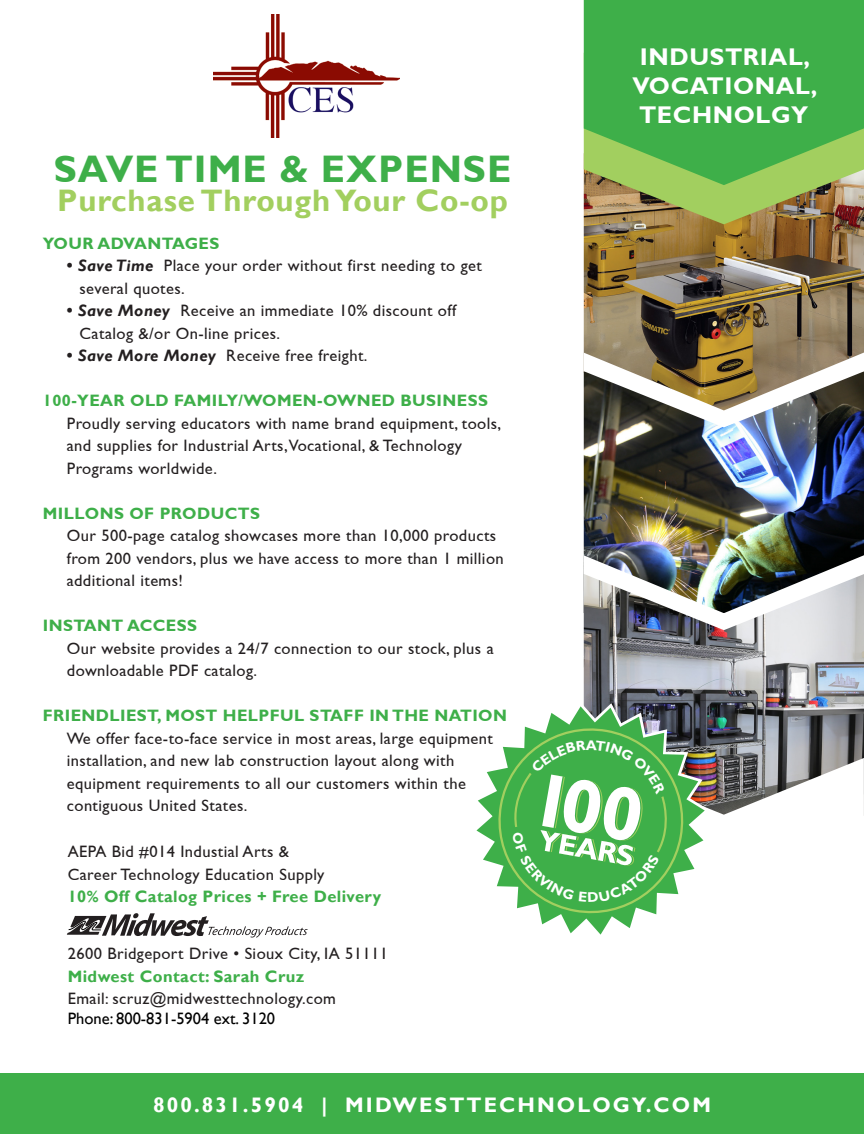
<style>
.page{position:relative;width:864px;height:1134px;background:#fff}
.page>*{position:absolute;margin:0;border:0;box-sizing:border-box;transform-origin:0 0}
.t1{font:700 38.4px "Gill Sans";letter-spacing:.025em;color:#3eaf49}
.t2{font:700 31.05px "Gill Sans";letter-spacing:.025em;color:#a2cf5f}
.t3{font:700 24.15px "Gill Sans";letter-spacing:.025em;color:#fff}
.t4{font:700 21px "Gill Sans";letter-spacing:.1em;color:#fff}
.t5{font:16.5px/22.5px "Gill Sans";letter-spacing:.025em;color:#231f20}
.t6{font:700 16.5px "Gill Sans";letter-spacing:.025em;color:#3eaf49}
.t7{font:700 16.5px "Gill Sans";letter-spacing:.025em;color:#3eaf49}
.t8{font:16.5px "Gill Sans";color:#000}
.s1{font-weight:700}
.s2{font-weight:700;font-style:italic}
.s3{font-weight:700;color:#3eaf49}
</style>
<div class="page">
<img style="left:584px;top:224px;width:280px;height:129px">
<img style="left:584px;top:427px;width:280px;height:128px">
<img style="left:584px;top:630px;width:280px;height:110px">
<div style="left:0;top:1074px;width:864px;height:60px;background:#3eaf49"></div>
<img style="left:584px;top:185px;width:280px;height:39px">
<svg style="left:584px;top:0;width:280px;height:185px;background:#4db34c"></svg>
<img style="left:584px;top:555px;width:280px;height:75px">
<svg style="left:584px;top:353px;width:280px;height:74px"></svg>
<svg style="left:583px;top:702px;width:126px;height:38px"></svg>
<svg style="left:476px;top:706px;width:229px;height:229px"></svg>
<svg style="left:491px;top:721px;width:200px;height:200px;fill:#40af4a"></svg>
<svg style="left:67px;top:913px;width:241px;height:25px"></svg>
<img style="left:214px;top:14px;width:185px;height:124px">
<svg style="left:510px;top:740px;width:354px;height:162px"></svg>
<p class="t1" style="left:54px;top:147px;width:459px">SAVE TIME &amp; EXPENSE</p>
<p class="t2" style="left:57px;top:182px;width:452px">Purchase Through Your Co-op</p>
<p class="t6" style="left:43px;top:234px;width:178px">YOUR ADVANTAGES</p>
<p class="t5" style="left:80px;top:255px;width:404px;text-indent:-13px"><span class="s1">•</span> <span class="s2">Save Time</span> Place your order without first needing to get several quotes.</p>
<p class="t5" style="left:67px;top:300px;width:391px"><span class="s1">•</span> <span class="s2">Save Money</span> Receive an immediate 10% discount off</p>
<p class="t5" style="left:80px;top:322px;width:202px">Catalog &amp;/or On-line prices.</p>
<p class="t5" style="left:67px;top:345px;width:302px"><span class="s1">•</span> <span class="s2">Save More Money</span> Receive free freight.</p>
<p class="t6" style="left:43px;top:391px;width:447px">100-YEAR OLD FAMILY/WOMEN-OWNED BUSINESS</p>
<p class="t5" style="left:67px;top:412px;width:436px">Proudly serving educators with name brand equipment, tools, and supplies for Industrial Arts, Vocational, &amp; Technology</p>
<p class="t5" style="left:67px;top:457px;width:152px">Programs worldwide.</p>
<p class="t6" style="left:43px;top:504px;width:219px">MILLONS OF PRODUCTS</p>
<p class="t5" style="left:67px;top:525px;width:438px">Our 500-page catalog showcases more than 10,000 products from 200 vendors, plus we have access to more than 1 million</p>
<p class="t5" style="left:67px;top:570px;width:118px">additional items!</p>
<p class="t6" style="left:43px;top:616px;width:156px">INSTANT ACCESS</p>
<p class="t5" style="left:67px;top:637px;width:428px">Our website provides a 24/7 connection to our stock, plus a downloadable PDF catalog.</p>
<p class="t5" style="left:67px;top:705px;width:442px;text-indent:-24px"><span class="s3">FRIENDLIEST, MOST HELPFUL STAFF IN THE NATION<br></span>We offer face-to-face service in most areas, large equipment installation, and new lab construction layout along with</p>
<p class="t5" style="left:67px;top:772px;width:401px">equipment requirements to all our customers within the</p>
<p class="t5" style="left:67px;top:795px;width:182px">contiguous United States.</p>
<p class="t5" style="left:68px;top:840px;width:223px">AEPA Bid #014 Industial Arts &amp;</p>
<p class="t5" style="left:68px;top:863px;width:258px">Career Technology Education Supply</p>
<p class="t7" style="left:68px;top:887px;width:315px">10% Off Catalog Prices + Free Delivery</p>
<p class="t5" style="left:68px;top:942px;width:322px">2600 Bridgeport Drive • Sioux City, IA 51111</p>
<p class="t7" style="left:68px;top:966px;width:238px">Midwest Contact: Sarah Cruz</p>
<p class="t5" style="left:68px;top:987px;width:270px">Email: scruz@midwesttechnology.com</p>
<p class="t8" style="left:68px;top:1009px;width:209px">Phone: 800-831-5904 ext. 3120</p>
<p class="t3" style="left:640px;top:42px;width:172px">INDUSTRIAL,</p>
<p class="t3" style="left:633px;top:71px;width:186px">VOCATIONAL,</p>
<p class="t3" style="left:639px;top:101px;width:171px">TECHNOLGY</p>
<p class="t4" style="left:153px;top:1093px;width:559px">800.831.5904 | MIDWESTTECHNOLOGY.COM</p>
</div>
